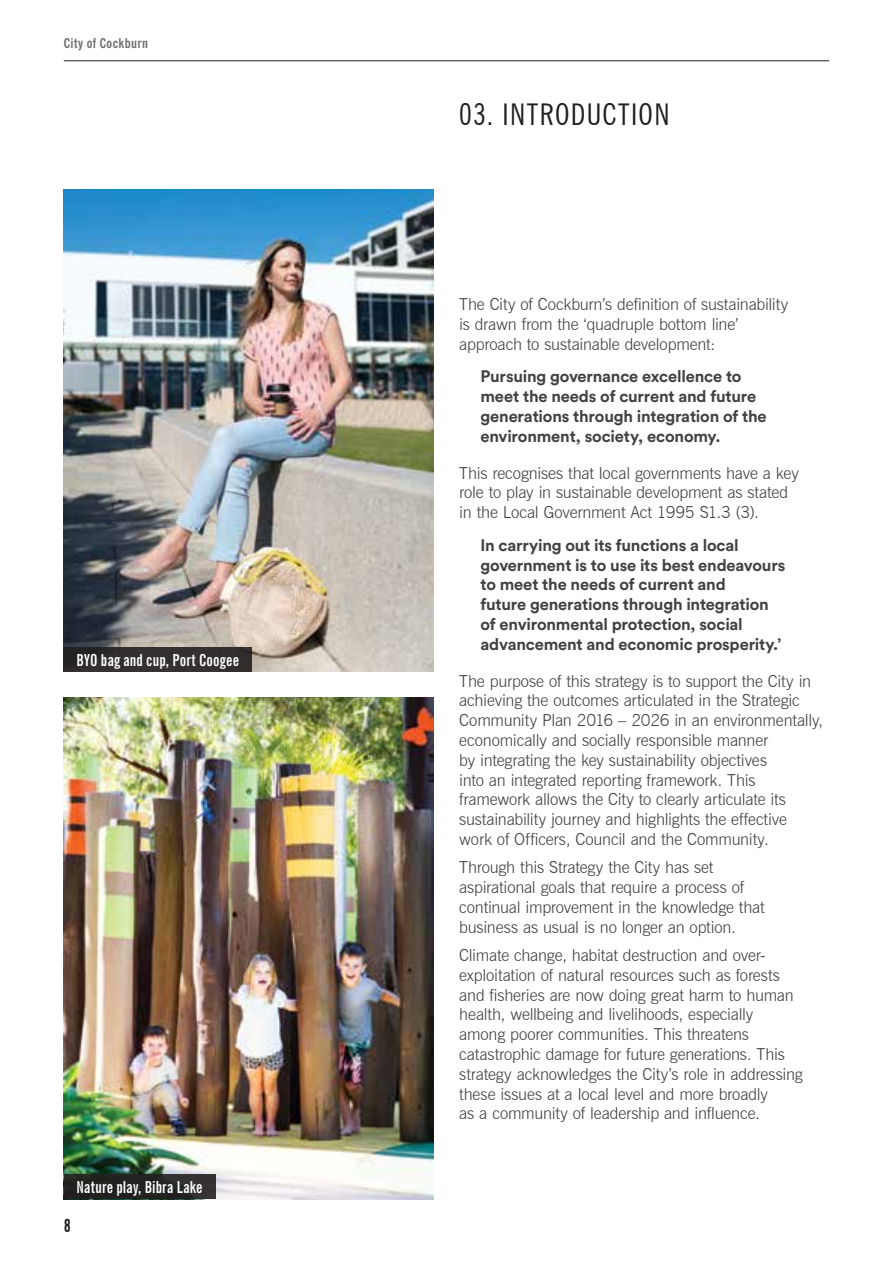
<style>
.page{position:relative;width:893px;height:1263px;background:#fff}
.page>*{position:absolute;margin:0;border:0;box-sizing:border-box;transform-origin:0 0}
.t1{font:condensed 30px "News Gothic BT";letter-spacing:.045em;color:#231f20}
.t2{font:700 extra-condensed 18px "News Gothic BT";color:#231f20}
.t3{font:300 16.5px/19.8px "News Gothic BT";letter-spacing:-.01em;color:#414042}
.t4{font:700 16.5px/19.8px "Circular Std";letter-spacing:-.01em;color:#414042}
.t5{font:16.5px "News Gothic Bd X Cn BT";letter-spacing:.01em;color:#fff}
.t6{font:13.5px "News Gothic Bd Cn BT";letter-spacing:.03em;color:#6d6e71}
</style>
<div class="page">
<img style="left:64px;top:189px;width:370px;height:483px">
<img style="left:64px;top:697px;width:370px;height:502px">
<div style="left:64px;top:647px;width:188px;height:25px;background:linear-gradient(to right,#2c292a,#363130)"></div>
<div style="left:64px;top:1174px;width:151px;height:25px;background:linear-gradient(to right,#1c1e1a,#302e30)"></div>
<hr style="left:64px;top:61px;width:765px;height:1px;background:#231f20">
<p class="t6" style="left:64px;top:34px;width:86px">City of Cockburn</p>
<p class="t5" style="left:77px;top:649px;width:164px">BYO bag and cup, Port Coogee</p>
<p class="t5" style="left:77px;top:1176px;width:128px">Nature play, Bibra Lake</p>
<p class="t2" style="left:64px;top:1215px;width:9px">8</p>
<h1 class="t1" style="left:459px;top:96px;width:212px">03. INTRODUCTION</h1>
<p class="t3" style="left:459px;top:294px;width:330px">The City of Cockburn’s definition of sustainability is drawn from the ‘quadruple bottom line’ approach to sustainable development:</p>
<p class="t4" style="left:480px;top:366px;width:288px">Pursuing governance excellence to meet the needs of current and future generations through integration of the environment, society, economy.</p>
<p class="t3" style="left:459px;top:463px;width:341px">This recognises that local governments have a key role to play in sustainable development as stated in the Local Government Act 1995 S1.3 (3).</p>
<p class="t4" style="left:480px;top:535px;width:306px">In carrying out its functions a local government is to use its best endeavours to meet the needs of current and<br>future generations through integration of environmental protection, social advancement and economic prosperity.’</p>
<p class="t3" style="left:459px;top:671px;width:365px">The purpose of this strategy is to support the City in achieving the outcomes articulated in the Strategic Community Plan 2016 – 2026 in an environmentally, economically and socially responsible manner<br>by integrating the key sustainability objectives<br>into an integrated reporting framework. This framework allows the City to clearly articulate its sustainability journey and highlights the effective work of Officers, Council and the Community.</p>
<p class="t3" style="left:459px;top:857px;width:307px">Through this Strategy the City has set aspirational goals that require a process of continual improvement in the knowledge that business as usual is no longer an option.</p>
<p class="t3" style="left:459px;top:945px;width:345px">Climate change, habitat destruction and over&shy;exploitation of natural resources such as forests and fisheries are now doing great harm to human health, wellbeing and livelihoods, especially among poorer communities. This threatens catastrophic damage for future generations. This strategy acknowledges the City’s role in addressing these issues at a local level and more broadly<br>as a community of leadership and influence.</p>
</div>
